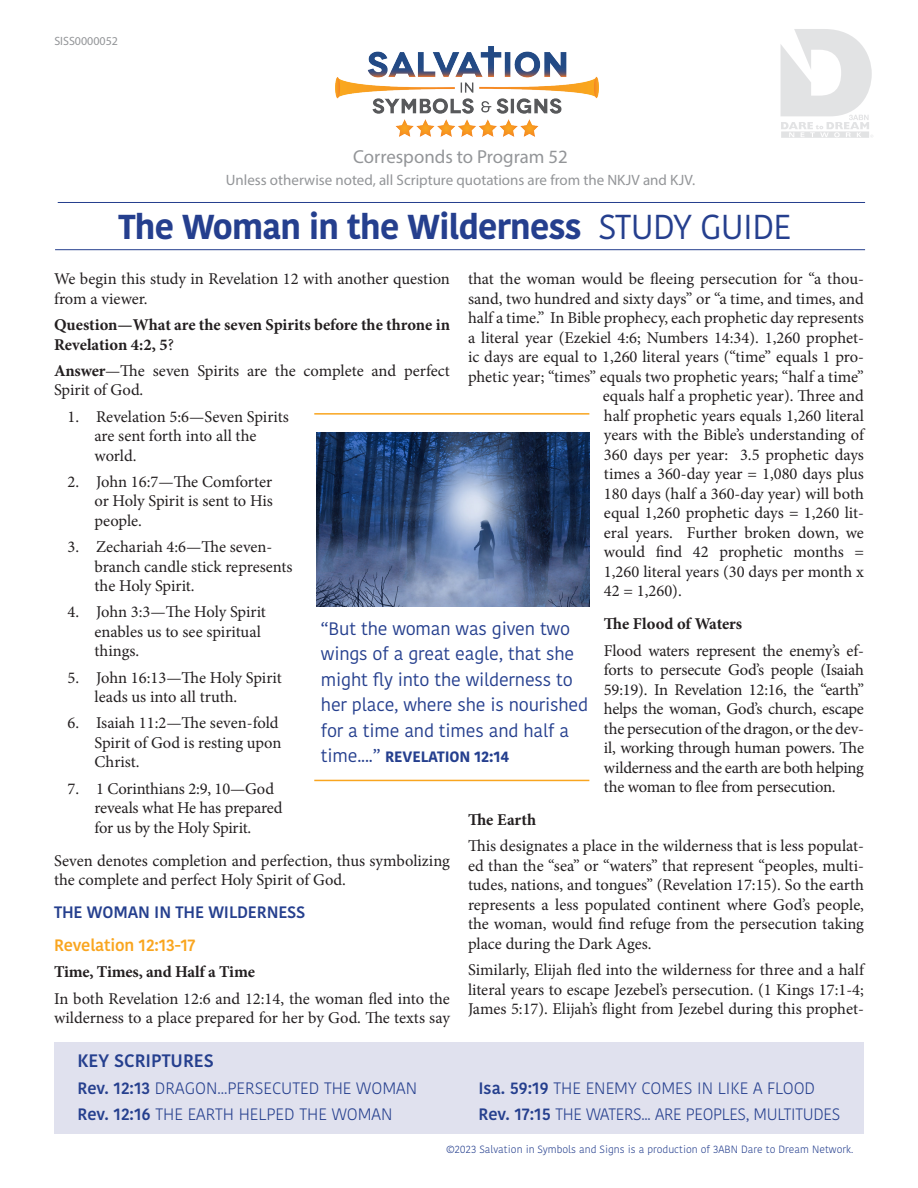
<style>
.page{position:relative;width:918px;height:1188px;background:#fff}
.page>*{position:absolute;margin:0;border:0;box-sizing:border-box;transform-origin:0 0}
.t1{font:700 34.5px "Kohinoor Bangla";letter-spacing:-.02em;color:#253f8e}
.t2{font:18.75px "Myriad Pro";color:#939598}
.t3{font:18px/25.5px "Kohinoor Bangla";letter-spacing:-.01em;color:#253f8e}
.t4{font:600 18px "Kohinoor Bangla";color:#253f8e}
.With_drop_cap{font:16.5px/19.5px "Minion Pro";letter-spacing:-.005em;color:#231f20}
.Paragraph_Style_1{font:16.5px/19.5px "Minion Pro";color:#231f20}
.t5{font:300 16.5px "Kohinoor Bangla";color:#253f8e}
.Paragraph_Style_1-2{font:700 16.5px/19.5px "Minion Pro";letter-spacing:-.005em;color:#231f20}
.With_drop_cap-2{font:700 16.5px "Minion Pro";letter-spacing:-.01em;color:#231f20}
.With_drop_cap-3{font:600 16.5px "Kohinoor Bangla";letter-spacing:-.01em;color:#253f8e}
.With_drop_cap-4{font:600 16.5px "Kohinoor Bangla";letter-spacing:-.01em;color:#f9a51f}
.t6{font:15px "Myriad Pro";color:#939598}
.t7{font:700 15px "Kohinoor Bangla";letter-spacing:-.01em;color:#253f8e}
.t8{font:12px "Myriad Pro";color:#939598}
.t9{font:300 10.5px "Kohinoor Bangla";color:#253f8e}
.s1{font-weight:400}
.s2{font-weight:700}
.s3{font-weight:400;font-size:18px}
.s4{font-weight:600}
</style>
<div class="page">
<div style="left:54px;top:1042px;width:810px;height:92px;background:#e0e1ee"></div>
<hr style="left:314px;top:413px;width:275px;height:2px;background:#f9a51f">
<hr style="left:314px;top:780px;width:275px;height:1px;background:#f9a51f">
<img style="left:317px;top:433px;width:272px;height:173px">
<img style="left:335px;top:47px;width:264px;height:89px">
<svg style="left:781px;top:29px;width:92px;height:109px"></svg>
<hr style="left:58px;top:202px;width:807px;height:1px;background:#253f8e">
<hr style="left:55px;top:249px;width:810px;height:1px;background:#253f8e">
<p class="t8" style="left:54px;top:33px;width:65px">SISS0000052</p>
<p class="t2" style="left:353px;top:145px;width:216px">Corresponds to Program 52</p>
<p class="t6" style="left:226px;top:171px;width:471px">Unless otherwise noted, all Scripture quotations are from the NKJV and KJV.</p>
<p class="t1" style="left:118px;top:196px;width:674px">The Woman in the Wilderness <span class="s1">STUDY GUIDE</span></p>
<p class="With_drop_cap" style="left:468px;top:269px;width:398px">that the woman would be fleeing persecution for “a thou-</p>
<p class="With_drop_cap" style="left:468px;top:289px;width:397px">sand, two hundred and sixty days” or “a time, and times, and</p>
<p class="With_drop_cap" style="left:468px;top:308px;width:398px">half a time.” In Bible prophecy, each prophetic day represents</p>
<p class="With_drop_cap" style="left:468px;top:328px;width:398px">a literal year (Ezekiel 4:6; Numbers 14:34). 1,260 prophet-</p>
<p class="With_drop_cap" style="left:468px;top:347px;width:398px">ic days are equal to 1,260 literal years (“time” equals 1 pro-</p>
<p class="With_drop_cap" style="left:468px;top:367px;width:397px">phetic year; “times” equals two prophetic years; “half a time”</p>
<p class="With_drop_cap" style="left:603px;top:386px;width:263px">equals half a prophetic year). Three and</p>
<p class="With_drop_cap" style="left:604px;top:406px;width:262px">half prophetic years equals 1,260 literal</p>
<p class="With_drop_cap" style="left:604px;top:425px;width:262px">years with the Bible’s understanding of</p>
<p class="With_drop_cap" style="left:604px;top:445px;width:262px">360 days per year: 3.5 prophetic days</p>
<p class="With_drop_cap" style="left:604px;top:464px;width:262px">times a 360-day year = 1,080 days plus</p>
<p class="With_drop_cap" style="left:604px;top:484px;width:262px">180 days (half a 360-day year) will both</p>
<p class="With_drop_cap" style="left:604px;top:503px;width:262px">equal 1,260 prophetic days = 1,260 lit-</p>
<p class="With_drop_cap" style="left:604px;top:523px;width:262px">eral years. Further broken down, we</p>
<p class="With_drop_cap" style="left:604px;top:542px;width:262px">would find 42 prophetic months =</p>
<p class="With_drop_cap" style="left:604px;top:562px;width:262px">1,260 literal years (30 days per month x</p>
<p class="With_drop_cap" style="left:604px;top:581px;width:79px">42 = 1,260).</p>
<p class="With_drop_cap-2" style="left:604px;top:612px;width:140px">The Flood of Waters</p>
<p class="With_drop_cap" style="left:604px;top:641px;width:262px;text-align:justify">Flood waters represent the enemy’s ef&shy;forts to persecute God’s people (Isaiah 59:19). In Revelation 12:16, the “earth” helps the woman, God’s church, escape the persecution of the dragon, or the dev&shy;il, working through human powers. The wilderness and the earth are both helping the woman to flee from persecution.</p>
<p class="With_drop_cap-2" style="left:468px;top:808px;width:70px">The Earth</p>
<p class="With_drop_cap" style="left:468px;top:836px;width:398px;text-align:justify">This designates a place in the wilderness that is less populat&shy;ed than the “sea” or “waters” that represent “peoples, multi&shy;tudes, nations, and tongues” (Revelation 17:15). So the earth represents a less populated continent where God’s people, the woman, would find refuge from the persecution taking place during the Dark Ages.</p>
<p class="With_drop_cap" style="left:468px;top:960px;width:398px;text-align:justify">Similarly, Elijah fled into the wilderness for three and a half literal years to escape Jezebel’s persecution. (1 Kings 17:1-4; James 5:17). Elijah’s flight from Jezebel during this prophet-</p>
<p class="Paragraph_Style_1" style="left:54px;top:269px;width:398px">We begin this study in Revelation 12 with another question from a viewer.</p>
<p class="Paragraph_Style_1-2" style="left:54px;top:315px;width:398px">Question—What are the seven Spirits before the throne in<br>Revelation 4:2, 5<span class="s1">?</span></p>
<p class="Paragraph_Style_1" style="left:54px;top:361px;width:398px"><span class="s2">Answer</span>—The seven Spirits are the complete and perfect<br>Spirit of God.</p>
<p class="With_drop_cap" style="left:94px;top:407px;width:196px;text-indent:-27px">1. Revelation 5:6—Seven Spirits are sent forth into all the world.</p>
<p class="With_drop_cap" style="left:94px;top:472px;width:180px;text-align:justify;text-indent:-27px">2. John 16:7—The Comforter or Holy Spirit is sent to His people.</p>
<p class="With_drop_cap" style="left:94px;top:537px;width:200px;text-indent:-27px">3. Zechariah 4:6—The seven&shy;branch candle stick represents the Holy Spirit.</p>
<p class="With_drop_cap" style="left:94px;top:602px;width:173px;text-indent:-27px">4. John 3:3—The Holy Spirit enables us to see spiritual things.</p>
<p class="With_drop_cap" style="left:94px;top:668px;width:189px;text-indent:-27px">5. John 16:13—The Holy Spirit leads us into all truth.</p>
<p class="With_drop_cap" style="left:94px;top:713px;width:189px;text-indent:-27px">6. Isaiah 11:2—The seven-fold<br>Spirit of God is resting upon<br>Christ.</p>
<p class="With_drop_cap" style="left:94px;top:779px;width:189px;text-indent:-27px">7. 1 Corinthians 2:9, 10—God reveals what He has prepared for us by the Holy Spirit.</p>
<p class="Paragraph_Style_1" style="left:54px;top:851px;width:397px">Seven denotes completion and perfection, thus symbolizing the complete and perfect Holy Spirit of God.</p>
<p class="With_drop_cap-3" style="left:54px;top:898px;width:253px">THE WOMAN IN THE WILDERNESS</p>
<p class="With_drop_cap-4" style="left:54px;top:931px;width:143px">Revelation 12:13-17</p>
<p class="With_drop_cap-2" style="left:54px;top:960px;width:202px">Time, Times, and Half a Time</p>
<p class="With_drop_cap" style="left:54px;top:989px;width:397px">In both Revelation 12:6 and 12:14, the woman fled into the wilderness to a place prepared for her by God. The texts say</p>
<p class="t3" style="left:321px;top:615px;width:269px">“But the woman was given two wings of a great eagle, that she might fly into the wilderness to her place, where she is nourished for a time and times and half a</p>
<p class="t7" style="left:321px;top:744px;width:190px"><span class="s3">time....”</span> REVELATION 12:14</p>
<p class="t4" style="left:77px;top:1046px;width:138px">KEY SCRIPTURES</p>
<p class="t5" style="left:77px;top:1076px;width:341px"><span class="s4">Rev. 12:13</span> DRAGON...PERSECUTED THE WOMAN</p>
<p class="t5" style="left:77px;top:1102px;width:317px"><span class="s4">Rev. 12:16</span> THE EARTH HELPED THE WOMAN</p>
<p class="t5" style="left:478px;top:1076px;width:338px"><span class="s4">Isa. 59:19</span> THE ENEMY COMES IN LIKE A FLOOD</p>
<p class="t5" style="left:478px;top:1102px;width:363px"><span class="s4">Rev. 17:15</span> THE WATERS... ARE PEOPLES, MULTITUDES</p>
<p class="t9" style="left:446px;top:1141px;width:409px">©2023 Salvation in Symbols and Signs is a production of 3ABN Dare to Dream Network.</p>
</div>
